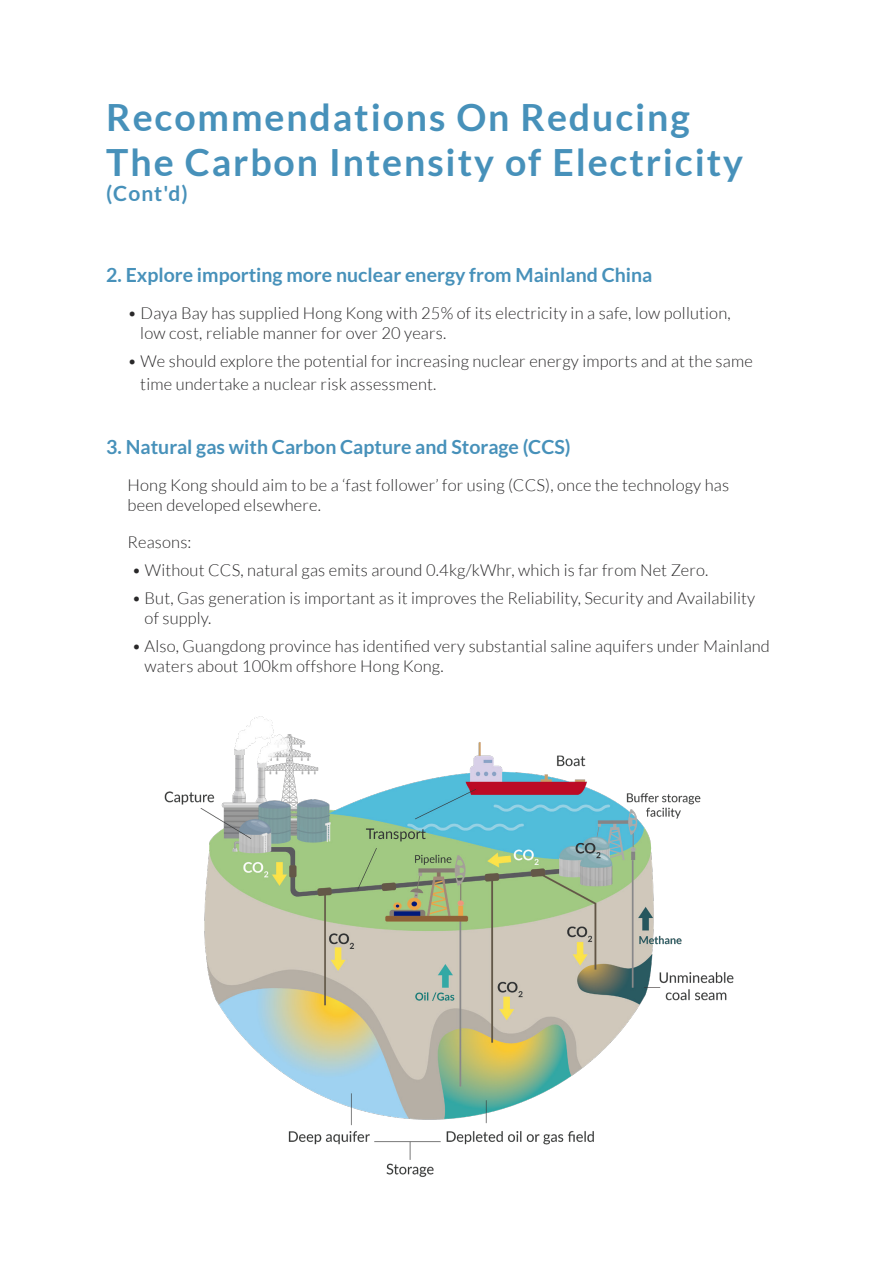
<style>
.page{position:relative;width:893px;height:1263px;background:#fff}
.page>*{position:absolute;margin:0;border:0;box-sizing:border-box;transform-origin:0 0}
.t1{font:700 37.5px "Lato";letter-spacing:.05em;color:#4791ba}
.t2{font:700 21px "Lato";color:#4791ba}
.t3{font:700 19.5px "Lato";color:#4791ba}
.t4{font:300 16.5px/19.8px "Lato";letter-spacing:.01em;color:#292829}
</style>
<div class="page">
<img style="left:164px;top:716px;width:570px;height:461px">
<p class="t1" style="left:106px;top:96px;width:585px">Recommendations On Reducing</p>
<p class="t1" style="left:106px;top:141px;width:638px">The Carbon Intensity of Electricity</p>
<p class="t2" style="left:106px;top:181px;width:83px">(Cont'd)</p>
<p class="t3" style="left:106px;top:264px;width:548px">2. Explore importing more nuclear energy from Mainland China</p>
<p class="t4" style="left:140px;top:303px;width:592px;text-indent:-13px">• Daya Bay has supplied Hong Kong with 25% of its electricity in a safe, low pollution, low cost, reliable manner for over 20 years.</p>
<p class="t4" style="left:140px;top:349px;width:614px;line-height:23.4px;text-indent:-13px">• We should explore the potential for increasing nuclear energy imports and at the same time undertake a nuclear risk assessment.</p>
<p class="t3" style="left:106px;top:436px;width:466px">3. Natural gas with Carbon Capture and Storage (CCS)</p>
<p class="t4" style="left:128px;top:475px;width:603px">Hong Kong should aim to be a ‘fast follower’ for using (CCS), once the technology has been developed elsewhere.</p>
<p class="t4" style="left:128px;top:532px;width:65px">Reasons:</p>
<p class="t4" style="left:132px;top:560px;width:578px">• Without CCS, natural gas emits around 0.4kg/kWhr, which is far from Net Zero.</p>
<p class="t4" style="left:145px;top:588px;width:612px;text-indent:-13px">• But, Gas generation is important as it improves the Reliability, Security and Availability of supply.</p>
<p class="t4" style="left:145px;top:637px;width:627px;text-indent:-13px">• Also, Guangdong province has identified very substantial saline aquifers under Mainland waters about 100km offshore Hong Kong.</p>
</div>
